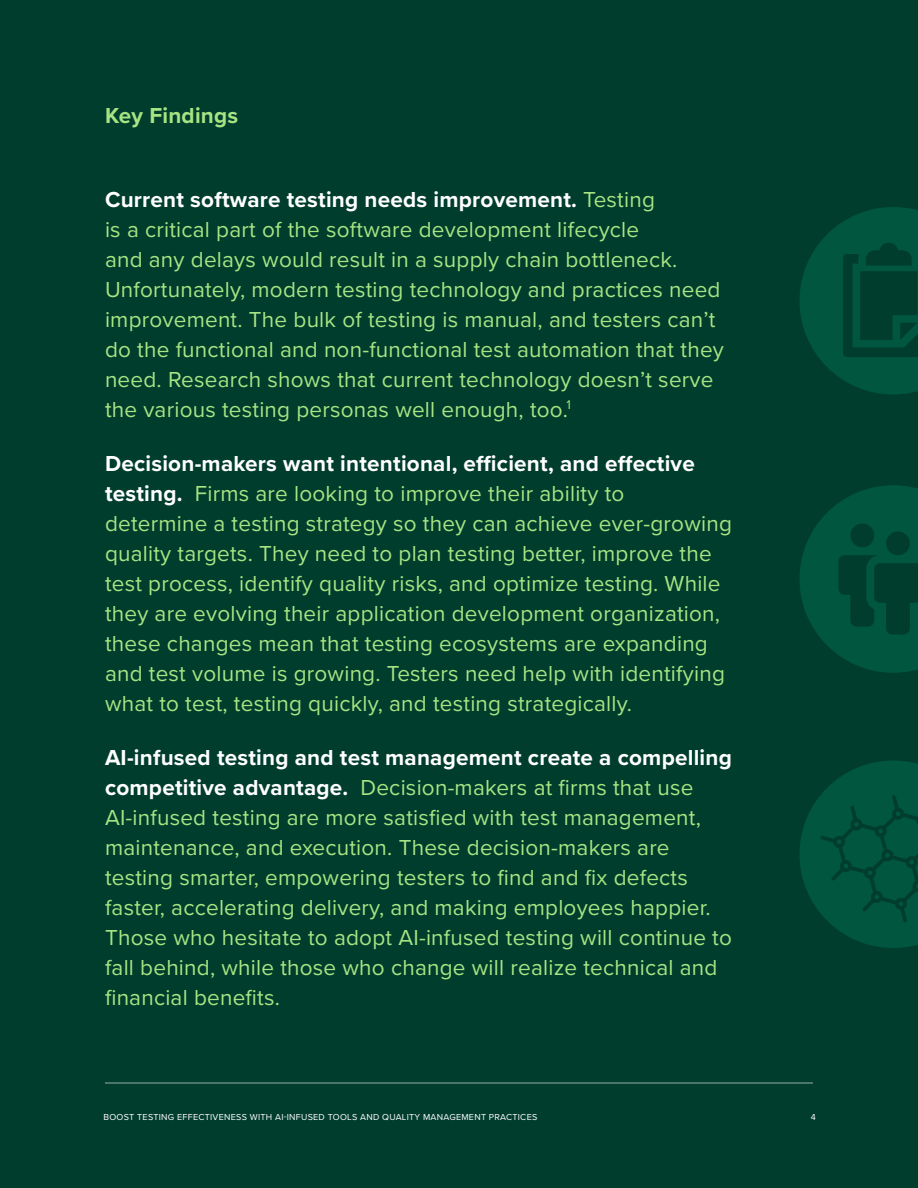
<style>
.page{position:relative;width:918px;height:1188px;background:#003d2d}
.page>*{position:absolute;margin:0;border:0;box-sizing:border-box;transform-origin:0 0}
.t1{font:22.5px/30px "Proxima Nova";letter-spacing:.01em;color:#a6e483}
.t2{font:700 22.5px "Proxima Nova";letter-spacing:.01em;color:#a6e483}
.t3{font:9px "Proxima Nova";letter-spacing:.03em;color:#fff}
.s1{font-weight:700;color:#fff}
</style>
<div class="page">
<svg style="left:800px;top:207px;width:118px;height:188px"></svg>
<svg style="left:800px;top:485px;width:118px;height:188px"></svg>
<svg style="left:800px;top:760px;width:118px;height:188px"></svg>
<hr style="left:105px;top:1082px;width:708px;height:2px;background:#fff">
<p class="t2" style="left:105px;top:98px;width:135px">Key Findings</p>
<p class="t1" style="left:105px;top:183px;width:620px"><span class="s1">Current software testing needs improvement.</span> Testing<br>is a critical part of the software development lifecycle<br>and any delays would result in a supply chain bottleneck.<br>Unfortunately, modern testing technology and practices need improvement. The bulk of testing is manual, and testers can’t do the functional and non-functional test automation that they need. Research shows that current technology doesn’t serve the various testing personas well enough, too.<sup>1</sup></p>
<p class="t1" style="left:105px;top:447px;width:628px"><span class="s1">Decision-makers want intentional, efficient, and effective testing.</span> Firms are looking to improve their ability to determine a testing strategy so they can achieve ever-growing quality targets. They need to plan testing better, improve the test process, identify quality risks, and optimize testing. While they are evolving their application development organization, these changes mean that testing ecosystems are expanding and test volume is growing. Testers need help with identifying what to test, testing quickly, and testing strategically.</p>
<p class="t1" style="left:105px;top:741px;width:628px"><span class="s1">AI-infused testing and test management create a compelling competitive advantage.</span> Decision-makers at firms that use AI-infused testing are more satisfied with test management, maintenance, and execution. These decision-makers are testing smarter, empowering testers to find and fix defects faster, accelerating delivery, and making employees happier.<br>Those who hesitate to adopt AI-infused testing will continue to fall behind, while those who change will realize technical and financial benefits.</p>
<p class="t3" style="left:104px;top:1110px;width:435px">BOOST TESTING EFFECTIVENESS WITH AI-INFUSED TOOLS AND QUALITY MANAGEMENT PRACTICES</p>
<p class="t3" style="left:811px;top:1110px;width:7px">4</p>
</div>
